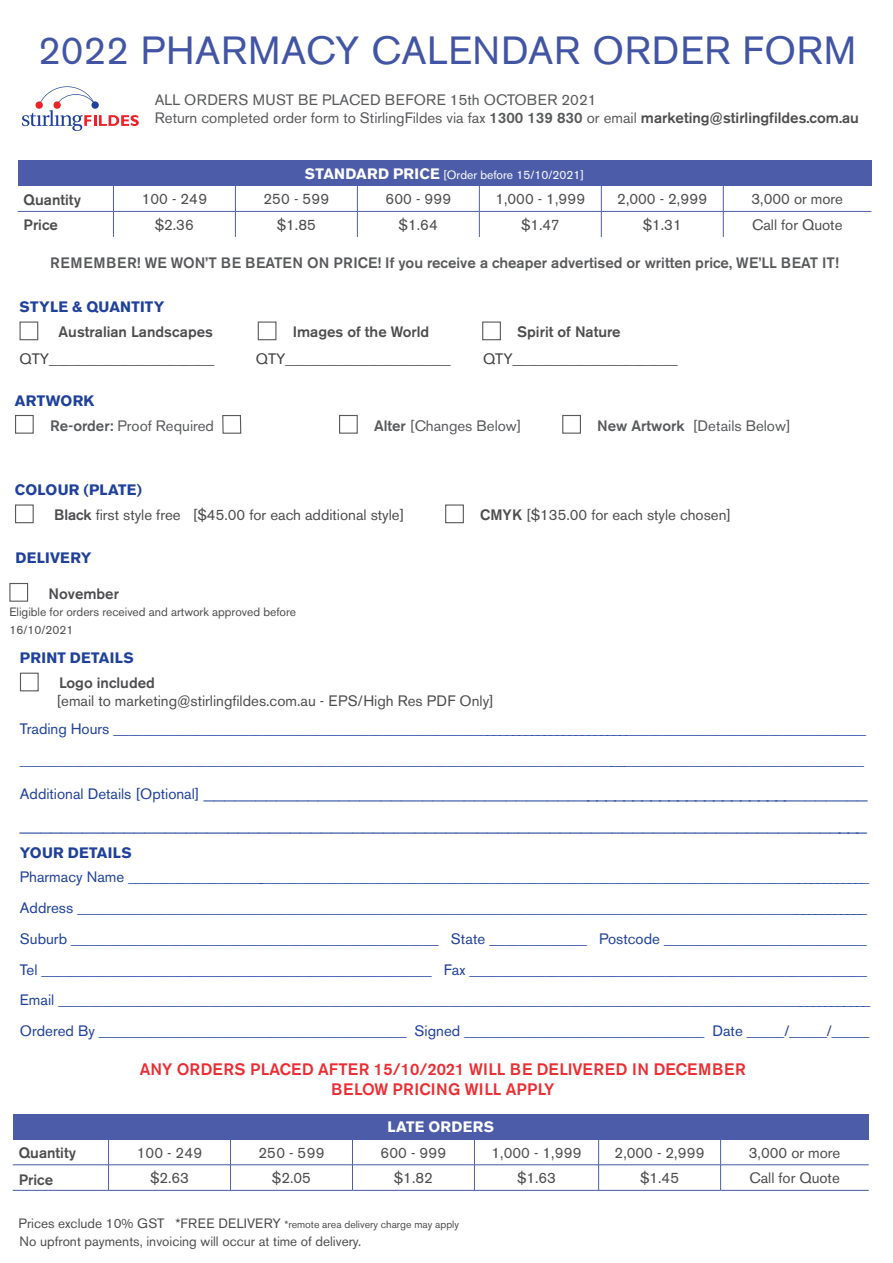
<style>
.page{position:relative;width:893px;height:1263px;background:#fff}
.page>*{position:absolute;margin:0;border:0;box-sizing:border-box;transform-origin:0 0}
.t1{font:39px "Akzidenz Grotesk BE";letter-spacing:.02em;color:#4255a5}
.t2{font:20.7px "Akzidenz Grotesk BE";color:#20419b}
.t3{font:19.35px "Akzidenz Grotesk BE";color:#20419b;scale:1.08 1}
.t4{font:500 16.5px/19.8px "Akzidenz Grotesk BE";letter-spacing:.02em;color:#ea2e33;text-align:center}
.t5{font:15px/30.8px "Akzidenz Grotesk BE";color:#20419b}
.t6{font:15px/25.2px "Akzidenz Grotesk BE";color:#4d4d4f}
.t7{font:15px/18px "Akzidenz Grotesk BE";color:#58595b}
.t8{font:500 15px "Akzidenz Grotesk BE";color:#4d4d4f}
.t9{font:500 15px "Akzidenz Grotesk BE";color:#58595b}
.t10{font:15px "Akzidenz Grotesk BE";color:#414042}
.t11{font:700 15px "Akzidenz Grotesk BE";letter-spacing:.015em;color:#20419b}
.t12{font:700 15px "Akzidenz Grotesk BE";letter-spacing:.02em;color:#fff}
.t13{font:13.5px "Akzidenz Grotesk BE";color:#4d4d4f}
.t14{font:12px/18px "Akzidenz Grotesk BE";color:#4d4d4f}
.t15{font:12px "Akzidenz Grotesk BE";color:#fff}
.t16{font:10.5px "Akzidenz Grotesk BE";color:#4d4d4f}
.s1{font-weight:500}
.s2{font-weight:500;color:#4d4d4f}
.s3{font-weight:700;font-size:15px}
.s4{font-weight:700;color:#20419b}
.s5{font-size:15px}
.s6{font-size:13.5px}
</style>
<div class="page">
<svg style="left:22px;top:86px;width:117px;height:45px"></svg>
<div style="left:35px;top:101px;width:8px;height:8px;background:#eb2227;border-radius:50%"></div>
<div style="left:53px;top:101px;width:8px;height:8px;background:#eb2227;border-radius:50%"></div>
<div style="left:91px;top:101px;width:8px;height:8px;background:#20419b;border-radius:50%"></div>
<div style="left:18px;top:160px;width:853px;height:26px;background:#4c5ca9"></div>
<svg style="left:113px;top:186px;width:1px;height:51px"></svg>
<svg style="left:235px;top:186px;width:1px;height:51px"></svg>
<svg style="left:357px;top:186px;width:1px;height:51px"></svg>
<svg style="left:479px;top:186px;width:1px;height:51px"></svg>
<svg style="left:601px;top:186px;width:1px;height:51px"></svg>
<svg style="left:723px;top:186px;width:1px;height:51px"></svg>
<hr style="left:18px;top:211px;width:95px;height:1px;background:#4e5fa6">
<hr style="left:113px;top:211px;width:122px;height:1px;background:#4e5fa6">
<hr style="left:235px;top:211px;width:122px;height:1px;background:#4e5fa6">
<hr style="left:357px;top:211px;width:122px;height:1px;background:#4e5fa6">
<hr style="left:479px;top:211px;width:122px;height:1px;background:#4e5fa6">
<hr style="left:601px;top:211px;width:122px;height:1px;background:#4e5fa6">
<hr style="left:723px;top:211px;width:148px;height:1px;background:#4e5fa6">
<div style="left:13px;top:1114px;width:856px;height:25px;background:#4c5ca9"></div>
<svg style="left:108px;top:1139px;width:1px;height:51px"></svg>
<svg style="left:230px;top:1139px;width:1px;height:51px"></svg>
<svg style="left:352px;top:1139px;width:1px;height:51px"></svg>
<svg style="left:474px;top:1139px;width:1px;height:51px"></svg>
<svg style="left:598px;top:1139px;width:1px;height:51px"></svg>
<svg style="left:720px;top:1139px;width:1px;height:51px"></svg>
<hr style="left:13px;top:1164px;width:96px;height:1px;background:#4358a2">
<hr style="left:109px;top:1164px;width:122px;height:1px;background:#4358a2">
<hr style="left:231px;top:1164px;width:121px;height:1px;background:#4358a2">
<hr style="left:352px;top:1164px;width:122px;height:1px;background:#4358a2">
<hr style="left:474px;top:1164px;width:125px;height:1px;background:#4358a2">
<hr style="left:599px;top:1164px;width:122px;height:1px;background:#4358a2">
<hr style="left:721px;top:1164px;width:148px;height:1px;background:#4358a2">
<hr style="left:13px;top:1190px;width:96px;height:1px;background:#4358a2">
<hr style="left:109px;top:1190px;width:122px;height:1px;background:#4358a2">
<hr style="left:231px;top:1190px;width:121px;height:1px;background:#4358a2">
<hr style="left:352px;top:1190px;width:122px;height:1px;background:#4358a2">
<hr style="left:474px;top:1190px;width:125px;height:1px;background:#4358a2">
<hr style="left:599px;top:1190px;width:122px;height:1px;background:#4358a2">
<hr style="left:721px;top:1190px;width:148px;height:1px;background:#4358a2">
<div style="left:20px;top:673px;width:19px;height:18px;background:#fff;border:1px solid #58595b"></div>
<div style="left:20px;top:321px;width:18px;height:19px;background:#fff;border:1px solid #58595b"></div>
<div style="left:258px;top:321px;width:18px;height:19px;background:#fff;border:1px solid #58595b"></div>
<div style="left:482px;top:321px;width:19px;height:19px;background:#fff;border:1px solid #58595b"></div>
<div style="left:15px;top:504px;width:19px;height:19px;background:#fff;border:1px solid #58595b"></div>
<div style="left:445px;top:504px;width:19px;height:19px;background:#fff;border:1px solid #58595b"></div>
<div style="left:15px;top:415px;width:19px;height:19px;background:#fff;border:1px solid #58595b"></div>
<div style="left:222px;top:415px;width:19px;height:19px;border:1px solid #58595b"></div>
<div style="left:339px;top:415px;width:19px;height:19px;background:#fff;border:1px solid #58595b"></div>
<div style="left:562px;top:415px;width:19px;height:19px;background:#fff;border:1px solid #58595b"></div>
<div style="left:9px;top:583px;width:19px;height:19px;background:#fff;border:1px solid #58595b"></div>
<h1 class="t1" style="left:38px;top:28px;width:819px">2022 PHARMACY CALENDAR ORDER FORM</h1>
<p class="t7" style="left:155px;top:90px;width:706px">ALL ORDERS MUST BE PLACED BEFORE 15th OCTOBER 2021<br>Return completed order form to StirlingFildes via fax <span class="s1">1300 139 830</span> or email <span class="s2">marketing@stirlingfildes.com.au</span></p>
<p class="t15" style="left:305px;top:167px;width:281px"><span class="s3">STANDARD PRICE</span> [Order before 15/10/2021]</p>
<p class="t8" style="left:24px;top:190px;width:59px">Quantity</p>
<p class="t6" style="left:142px;top:186px;width:67px">100 - 249</p>
<p class="t6" style="left:263px;top:186px;width:67px">250 - 599</p>
<p class="t6" style="left:385px;top:186px;width:67px">600 - 999</p>
<p class="t6" style="left:495px;top:186px;width:91px">1,000 - 1,999</p>
<p class="t6" style="left:617px;top:186px;width:91px">2,000 - 2,999</p>
<p class="t6" style="left:751px;top:186px;width:93px">3,000 or more</p>
<p class="t8" style="left:24px;top:216px;width:36px">Price</p>
<p class="t6" style="left:155px;top:212px;width:41px">$2.36</p>
<p class="t6" style="left:277px;top:212px;width:41px">$1.85</p>
<p class="t6" style="left:399px;top:212px;width:41px">$1.64</p>
<p class="t6" style="left:521px;top:212px;width:40px">$1.47</p>
<p class="t6" style="left:643px;top:212px;width:41px">$1.31</p>
<p class="t6" style="left:752px;top:212px;width:92px">Call for Quote</p>
<p class="t9" style="left:50px;top:254px;width:790px">REMEMBER! WE WON’T BE BEATEN ON PRICE! If you receive a cheaper advertised or written price, WE’LL BEAT IT!</p>
<p class="t11" style="left:20px;top:298px;width:146px">STYLE &amp; QUANTITY</p>
<p class="t8" style="left:59px;top:323px;width:156px">Australian Landscapes</p>
<p class="t8" style="left:293px;top:323px;width:138px">Images of the World</p>
<p class="t8" style="left:517px;top:323px;width:105px">Spirit of Nature</p>
<p class="t10" style="left:20px;top:350px;width:196px">QTY______________________</p>
<p class="t10" style="left:256px;top:350px;width:196px">QTY______________________</p>
<p class="t10" style="left:483px;top:350px;width:196px">QTY______________________</p>
<p class="t7" style="left:50px;top:388px;width:166px;line-height:25.2px;text-indent:-35px"><span class="s4">ARTWORK<br></span><span class="s1">Re-order:</span> Proof Required</p>
<p class="t7" style="left:374px;top:416px;width:149px"><span class="s1">Alter</span> [Changes Below]</p>
<p class="t7" style="left:597px;top:416px;width:195px"><span class="s1">New Artwork</span> [Details Below]</p>
<p class="t6" style="left:54px;top:477px;width:352px;text-indent:-39px"><span class="s4">COLOUR (PLATE)<br></span><span class="s1">Black</span> first style free [$45.00 for each additional style]</p>
<p class="t11" style="left:16px;top:549px;width:77px">DELIVERY</p>
<p class="t8" style="left:48px;top:584px;width:72px">November</p>
<p class="t14" style="left:9px;top:603px;width:288px">Eligible for orders received and artwork approved before<br>16/10/2021</p>
<p class="t6" style="left:480px;top:502px;width:252px"><span class="s1">CMYK</span> [$135.00 for each style chosen]</p>
<p class="t11" style="left:20px;top:649px;width:115px">PRINT DETAILS</p>
<p class="t8" style="left:59px;top:674px;width:97px">Logo included</p>
<p class="t6" style="left:57px;top:689px;width:439px">[email to marketing@stirlingfildes.com.au - EPS/High Res PDF Only]</p>
<p class="t5" style="left:20px;top:713px;width:847px">Trading Hours ________________________________________________________________________________________________________ _________________________________________________________________________________________________________________</p>
<p class="t3" style="left:20px;top:781px;width:786px"><span class="s5">Additional Details [Optional]</span> ___________________________________________________________________</p>
<h2 class="t2" style="left:20px;top:812px;width:848px">__________________________________________________________________________________</h2>
<p class="t11" style="left:20px;top:844px;width:113px">YOUR DETAILS</p>
<p class="t5" style="left:20px;top:862px;width:852px">Pharmacy Name _____________________________________________________________________________________________________ Address ___________________________________________________________________________________________________________ Suburb _________________________________________________ State _____________ Postcode ___________________________ Tel ____________________________________________________ Fax _____________________________________________________ Email ______________________________________________________________________________________________________________ Ordered By _________________________________________ Signed ________________________________ Date _____/_____/_____</p>
<p class="t4" style="left:140px;top:1059px;width:608px">ANY ORDERS PLACED AFTER 15/10/2021 WILL BE DELIVERED IN DECEMBER<br>BELOW PRICING WILL APPLY</p>
<p class="t12" style="left:387px;top:1118px;width:108px">LATE ORDERS</p>
<p class="t8" style="left:19px;top:1143px;width:59px">Quantity</p>
<p class="t6" style="left:137px;top:1140px;width:67px">100 - 249</p>
<p class="t6" style="left:259px;top:1140px;width:67px">250 - 599</p>
<p class="t6" style="left:380px;top:1140px;width:67px">600 - 999</p>
<p class="t6" style="left:492px;top:1140px;width:91px">1,000 - 1,999</p>
<p class="t6" style="left:615px;top:1140px;width:91px">2,000 - 2,999</p>
<p class="t6" style="left:749px;top:1140px;width:93px">3,000 or more</p>
<p class="t8" style="left:19px;top:1170px;width:36px">Price</p>
<p class="t6" style="left:150px;top:1165px;width:41px">$2.63</p>
<p class="t6" style="left:272px;top:1165px;width:41px">$2.05</p>
<p class="t6" style="left:394px;top:1165px;width:41px">$1.82</p>
<p class="t6" style="left:517px;top:1165px;width:41px">$1.63</p>
<p class="t6" style="left:640px;top:1165px;width:41px">$1.45</p>
<p class="t6" style="left:749px;top:1165px;width:92px">Call for Quote</p>
<p class="t16" style="left:19px;top:1218px;width:442px"><span class="s6">Prices exclude 10% GST *FREE DELIVERY</span> *remote area delivery charge may apply</p>
<p class="t13" style="left:20px;top:1233px;width:343px">No upfront payments, invoicing will occur at time of delivery.</p>
</div>
